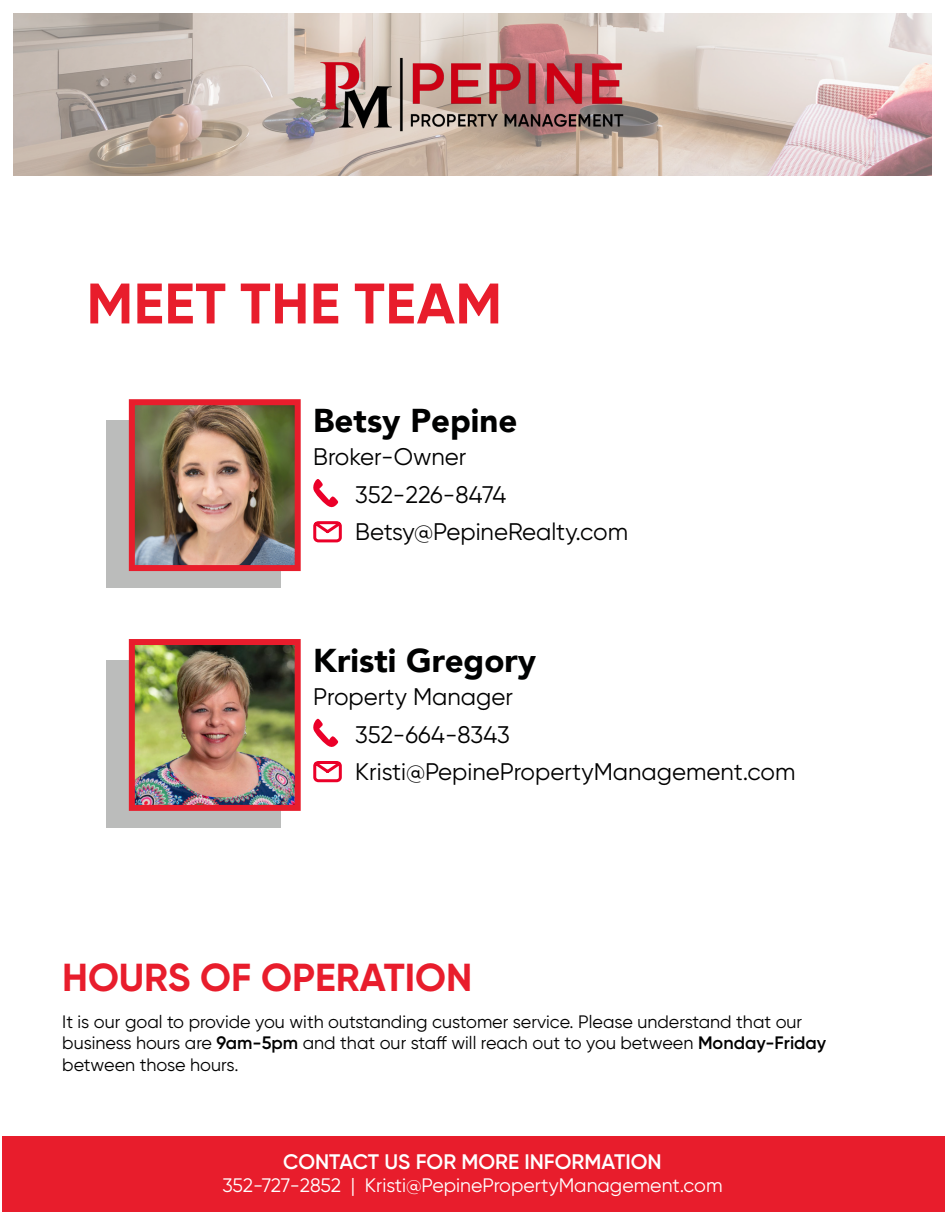
<style>
.page{position:relative;width:945px;height:1215px;background:#fff}
.page>*{position:absolute;margin:0;border:0;box-sizing:border-box;transform-origin:0 0}
.t1{font:700 57px "Gilroy";letter-spacing:.01em;color:#e81d2c}
.t2{font:700 39px "Gilroy";color:#e81d2c}
.t3{font:900 33px "Avenir";color:#000101}
.t4{font:24px "Gilroy";color:#000101}
.t5{font:24px "Gilroy";letter-spacing:-.02em;color:#000101}
.t6{font:600 21px "Gilroy";color:#fff}
.t7{font:19.5px "Gilroy";color:#fff}
.t8{font:18px "Gilroy";color:#000101}
.s1{font-weight:600}
</style>
<div class="page">
<div style="left:920px;top:1136px;width:25px;height:76px;background:#e81d2c"></div>
<div style="left:106px;top:421px;width:175px;height:167px;background:#bbbcbb"></div>
<img style="left:14px;top:14px;width:918px;height:162px">
<img style="left:294px;top:14px;width:357px;height:162px">
<div style="left:2px;top:1136px;width:938px;height:76px;background:#e81d2c"></div>
<img style="left:136px;top:406px;width:158px;height:158px">
<div style="left:129px;top:399px;width:172px;height:172px;border:6px solid #e81d2c"></div>
<svg style="left:313px;top:521px;width:29px;height:22px"></svg>
<svg style="left:313px;top:479px;width:26px;height:29px"></svg>
<div style="left:106px;top:661px;width:175px;height:167px;background:#bbbcbb"></div>
<img style="left:136px;top:646px;width:158px;height:158px">
<div style="left:129px;top:639px;width:172px;height:172px;border:6px solid #e81d2c"></div>
<svg style="left:313px;top:761px;width:29px;height:22px"></svg>
<svg style="left:313px;top:719px;width:26px;height:28px"></svg>
<p class="t1" style="left:87px;top:268px;width:417px">MEET THE TEAM</p>
<p class="t3" style="left:313px;top:392px;width:206px">Betsy Pepine</p>
<p class="t4" style="left:313px;top:442px;width:155px">Broker-Owner</p>
<p class="t5" style="left:355px;top:480px;width:153px">352-226-8474</p>
<p class="t4" style="left:355px;top:517px;width:274px">Betsy@PepineRealty.com</p>
<p class="t3" style="left:313px;top:632px;width:225px">Kristi Gregory</p>
<p class="t4" style="left:313px;top:682px;width:201px">Property Manager</p>
<p class="t4" style="left:355px;top:719px;width:156px">352-664-8343</p>
<p class="t4" style="left:355px;top:757px;width:442px">Kristi@PepinePropertyManagement.com</p>
<p class="t2" style="left:62px;top:953px;width:412px">HOURS OF OPERATION</p>
<p class="t8" style="left:62px;top:1011px;width:742px">It is our goal to provide you with outstanding customer service. Please understand that our</p>
<p class="t8" style="left:62px;top:1032px;width:766px">business hours are <span class="s1">9am-5pm</span> and that our staff will reach out to you between <span class="s1">Monday-Friday</span></p>
<p class="t8" style="left:62px;top:1054px;width:178px">between those hours.</p>
<p class="t6" style="left:283px;top:1149px;width:380px">CONTACT US FOR MORE INFORMATION</p>
<p class="t7" style="left:222px;top:1174px;width:502px">352-727-2852 | Kristi@PepinePropertyManagement.com</p>
</div>
